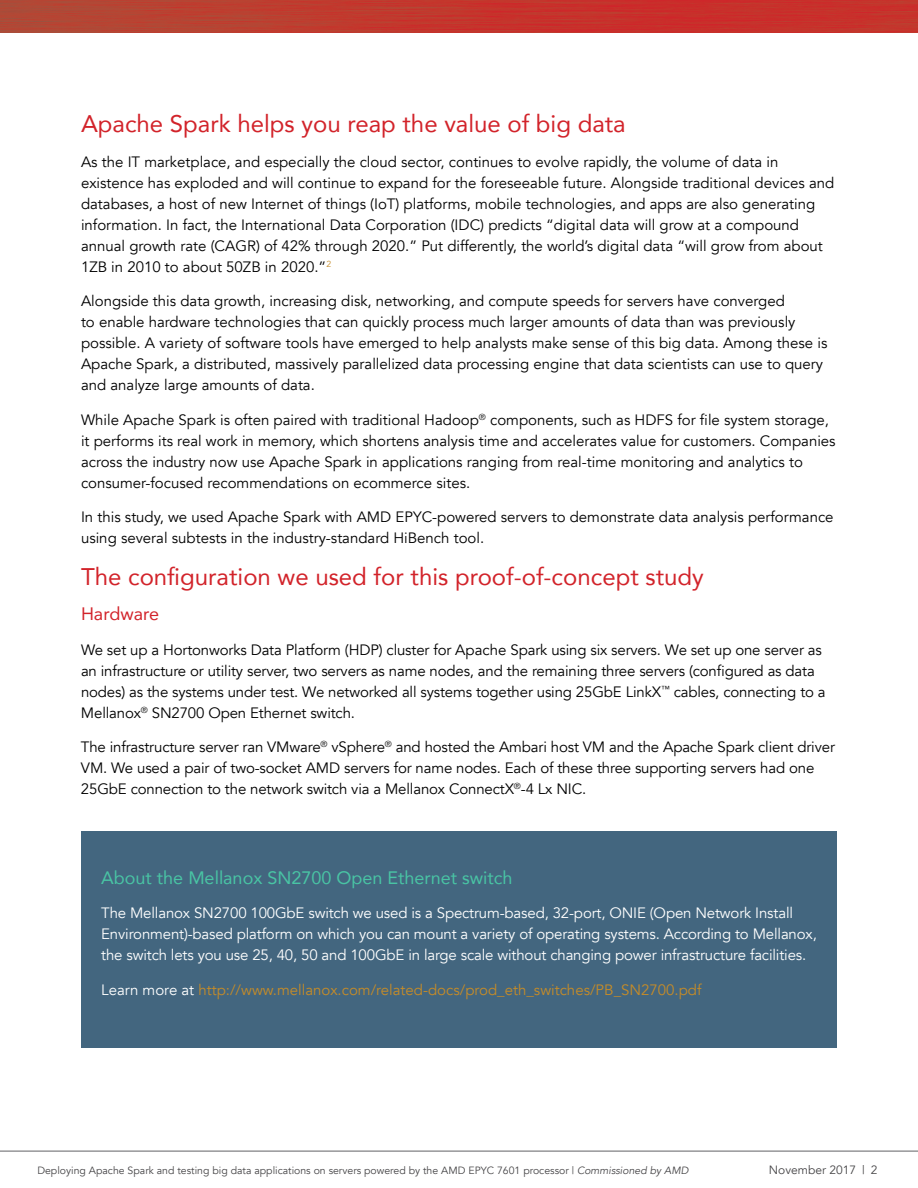
<style>
.page{position:relative;width:918px;height:1188px;background:#fff}
.page>*{position:absolute;margin:0;border:0;box-sizing:border-box;transform-origin:0 0}
.t1{font:24px "Avenir";color:#d2232a}
.t2{font:18px "Avenir";color:#49c4a4}
.t3{font:18px "Avenir";color:#d2232a}
.t4{font:15px/21px "Avenir";color:#000}
.t5{font:15px/21px "Avenir";letter-spacing:-.01em;color:#fff}
.t6{font:15px "Avenir";color:#c68c28}
.t7{font:12px "Avenir";color:#464547}
.t8{font:10.5px "Avenir";color:#464547}
.s1{color:#fff}
.s2{font-style:italic}
</style>
<div class="page">
<img style="left:0;top:0;width:918px;height:33px">
<div style="left:81px;top:832px;width:756px;height:216px;background:#43667f"></div>
<hr style="left:0;top:1151px;width:918px;height:1px;background:#616264">
<h1 class="t1" style="left:81px;top:104px;width:546px">Apache Spark helps you reap the value of big data</h1>
<p class="t4" style="left:81px;top:151px;width:755px">As the IT marketplace, and especially the cloud sector, continues to evolve rapidly, the volume of data in existence has exploded and will continue to expand for the foreseeable future. Alongside traditional devices and databases, a host of new Internet of things (IoT) platforms, mobile technologies, and apps are also generating information. In fact, the International Data Corporation (IDC) predicts “digital data will grow at a compound annual growth rate (CAGR) of 42% through 2020.” Put differently, the world’s digital data “will grow from about 1ZB in 2010 to about 50ZB in 2020.”<sup>2</sup></p>
<p class="t4" style="left:81px;top:291px;width:748px">Alongside this data growth, increasing disk, networking, and compute speeds for servers have converged<br>to enable hardware technologies that can quickly process much larger amounts of data than was previously possible. A variety of software tools have emerged to help analysts make sense of this big data. Among these is Apache Spark, a distributed, massively parallelized data processing engine that data scientists can use to query and analyze large amounts of data.</p>
<p class="t4" style="left:81px;top:409px;width:756px">While Apache Spark is often paired with traditional Hadoop<sup>®</sup> components, such as HDFS for file system storage, it performs its real work in memory, which shortens analysis time and accelerates value for customers. Companies across the industry now use Apache Spark in applications ranging from real-time monitoring and analytics to consumer-focused recommendations on ecommerce sites.</p>
<p class="t4" style="left:81px;top:507px;width:754px">In this study, we used Apache Spark with AMD EPYC-powered servers to demonstrate data analysis performance using several subtests in the industry-standard HiBench tool.</p>
<h1 class="t1" style="left:81px;top:558px;width:624px">The configuration we used for this proof-of-concept study</h1>
<p class="t3" style="left:81px;top:600px;width:80px">Hardware</p>
<p class="t4" style="left:81px;top:640px;width:746px">We set up a Hortonworks Data Platform (HDP) cluster for Apache Spark using six servers. We set up one server as an infrastructure or utility server, two servers as name nodes, and the remaining three servers (configured as data nodes) as the systems under test. We networked all systems together using 25GbE LinkX<sup>™</sup> cables, connecting to a Mellanox<sup>®</sup> SN2700 Open Ethernet switch.</p>
<p class="t4" style="left:81px;top:737px;width:756px">The infrastructure server ran VMware<sup>®</sup> vSphere<sup>®</sup> and hosted the Ambari host VM and the Apache Spark client driver<br>VM. We used a pair of two-socket AMD servers for name nodes. Each of these three supporting servers had one<br>25GbE connection to the network switch via a Mellanox ConnectX<sup>®</sup>-4 Lx NIC.</p>
<p class="t2" style="left:101px;top:863px;width:413px">About the Mellanox SN2700 Open Ethernet switch</p>
<p class="t5" style="left:101px;top:903px;width:717px">The Mellanox SN2700 100GbE switch we used is a Spectrum-based, 32-port, ONIE (Open Network Install<br>Environment)-based platform on which you can mount a variety of operating systems. According to Mellanox, the switch lets you use 25, 40, 50 and 100GbE in large scale without changing power infrastructure facilities.</p>
<p class="t6" style="left:101px;top:980px;width:602px"><span class="s1">Learn more at</span> http://www.mellanox.com/related-docs/prod_eth_switches/PB_SN2700.pdf</p>
<p class="t8" style="left:37px;top:1164px;width:653px">Deploying Apache Spark and testing big data applications on servers powered by the AMD EPYC 7601 processor | <span class="s2">Commissioned by AMD</span></p>
<p class="t7" style="left:769px;top:1163px;width:110px">November 2017 | 2</p>
</div>
